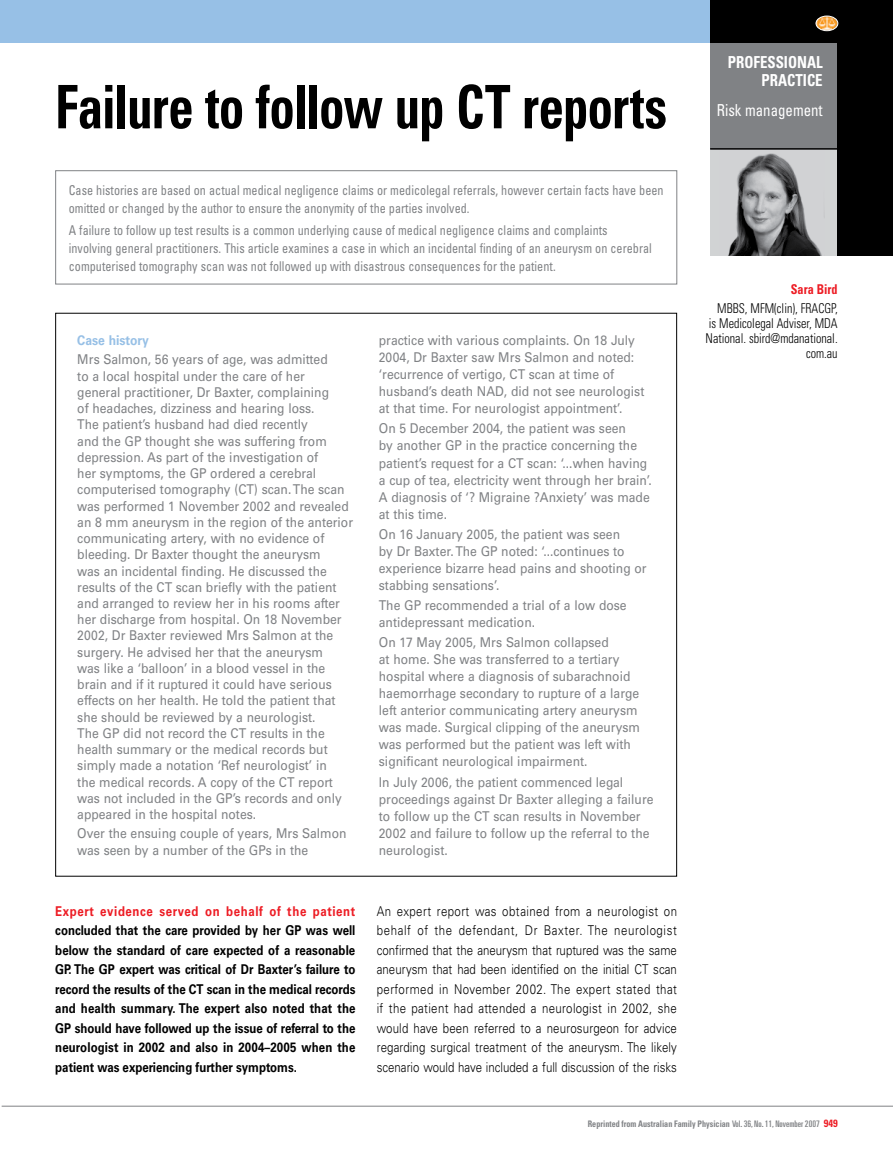
<style>
.page{position:relative;width:893px;height:1170px;background:#fff}
.page>*{position:absolute;margin:0;border:0;box-sizing:border-box;transform-origin:0 0}
.t1{font:700 condensed 60px "Univers LT";letter-spacing:-.02em;color:#000;scale:.85 1}
.t2{font:700 condensed 16.5px/18px "Univers LT";color:#fff;text-align:right;scale:.9 1}
.t3{font:condensed 16.5px "Univers LT";color:#fff;scale:.9 1}
.t4{font:13.5px/16.2px "Univers LT";color:#808285;scale:.9 1}
.t5{font:condensed 13.5px/18px "Univers LT";letter-spacing:.005em;color:#808285;scale:.9 1}
.t6{font:300 13.5px/19.5px "Univers LT";color:#000;text-align:justify;scale:.85 1}
.t7{font:700 13.5px/19.5px "Univers LT";color:#000;text-align:justify;scale:.85 1}
.t8{font:300 condensed 13.5px/15px "Univers LT";color:#000;text-align:right;scale:.9 1}
.t9{font:700 13.5px "Univers LT";letter-spacing:.055em;color:#ed1c24;scale:.85 1}
.t10{font:700 13.5px "Univers LT";color:#97c0e6;scale:.9 1}
.t11{font:700 condensed 13.5px "Univers LT";color:#ed1c24;scale:.9 1}
.t12{font:700 condensed 9px "Univers LT";color:#808285;scale:.9 1}
.s1{font-weight:400;font-stretch:ultra-condensed}
.s2{font-size:10.5px;color:#ed1c24}
</style>
<div class="page">
<div style="left:0;top:0;width:710px;height:43px;background:#97c0e6"></div>
<div style="left:710px;top:149px;width:128px;height:106px;background:#d1d3d4"></div>
<img style="left:728px;top:153px;width:94px;height:102px">
<div style="left:710px;top:43px;width:128px;height:106px;background:#808285"></div>
<hr style="left:710px;top:148px;width:128px;height:2px;background:#000">
<hr style="left:2px;top:1105px;width:891px;height:1px;background:#808285">
<div style="left:710px;top:0;width:183px;height:43px;background:#000"></div>
<div style="left:838px;top:0;width:55px;height:255px;background:#000"></div>
<svg style="left:815px;top:15px;width:24px;height:17px"></svg>
<img style="left:816px;top:16px;width:22px;height:15px">
<div style="left:816px;top:16px;width:22px;height:15px;border:1px solid #fff;border-radius:50%"></div>
<div style="left:55px;top:170px;width:622px;height:114px;border:1px solid #808285"></div>
<h1 class="t1" style="left:55px;top:70px;width:721px">Failure to follow up CT reports</h1>
<p class="t5" style="left:69px;top:181px;width:662px">Case histories are based on actual medical negligence claims or medicolegal referrals, however certain facts have been omitted or changed by the author to ensure the anonymity of the parties involved.</p>
<p class="t5" style="left:69px;top:221px;width:649px">A failure to follow up test results is a common underlying cause of medical negligence claims and complaints involving general practitioners. This article examines a case in which an incidental finding of an aneurysm on cerebral computerised tomography scan was not followed up with disastrous consequences for the patient.</p>
<p class="t10" style="left:77px;top:332px;width:81px">Case history</p>
<p class="t4" style="left:77px;top:351px;width:308px">Mrs Salmon, 56 years of age, was admitted<br>to a local hospital under the care of her<br>general practitioner, Dr Baxter, complaining<br>of headaches, dizziness and hearing loss.<br>The patient’s husband had died recently<br>and the GP thought she was suffering from depression. As part of the investigation of<br>her symptoms, the GP ordered a cerebral computerised tomography (CT) scan. The scan was performed 1 November 2002 and revealed an 8 mm aneurysm in the region of the anterior communicating artery, with no evidence of bleeding. Dr Baxter thought the aneurysm<br>was an incidental finding. He discussed the results of the CT scan briefly with the patient and arranged to review her in his rooms after her discharge from hospital. On 18 November 2002, Dr Baxter reviewed Mrs Salmon at the surgery. He advised her that the aneurysm<br>was like a ‘balloon’ in a blood vessel in the brain and if it ruptured it could have serious effects on her health. He told the patient that she should be reviewed by a neurologist.<br>The GP did not record the CT results in the health summary or the medical records but simply made a notation ‘Ref neurologist’ in<br>the medical records. A copy of the CT report was not included in the GP’s records and only appeared in the hospital notes.</p>
<p class="t4" style="left:77px;top:825px;width:301px">Over the ensuing couple of years, Mrs Salmon was seen by a number of the GPs in the</p>
<p class="t9" style="left:55px;top:902px;width:355px">Expert evidence served on behalf of the patient</p>
<p class="t7" style="left:55px;top:920px;width:355px">concluded that the care provided by her GP was well below the standard of care expected of a reasonable GP. The GP expert was critical of Dr Baxter’s failure to record the results of the CT scan in the medical records and health summary. The expert also noted that the GP should have followed up the issue of referral to the neurologist in 2002 and also in 2004–2005 when the patient was experiencing further symptoms.</p>
<p class="t4" style="left:379px;top:332px;width:296px;line-height:17px">practice with various complaints. On 18 July 2004, Dr Baxter saw Mrs Salmon and noted: ‘recurrence of vertigo, CT scan at time of husband’s death NAD, did not see neurologist at that time. For neurologist appointment’.</p>
<p class="t4" style="left:379px;top:420px;width:305px;line-height:17px">On 5 December 2004, the patient was seen<br>by another GP in the practice concerning the patient’s request for a CT scan: ‘...when having a cup of tea, electricity went through her brain’.<br>A diagnosis of ‘? Migraine ?Anxiety’ was made at this time.</p>
<p class="t4" style="left:379px;top:525px;width:299px;line-height:17px">On 16 January 2005, the patient was seen<br>by Dr Baxter. The GP noted: ‘...continues to experience bizarre head pains and shooting or stabbing sensations’.</p>
<p class="t4" style="left:379px;top:596px;width:277px;line-height:17px">The GP recommended a trial of a low dose antidepressant medication.</p>
<p class="t4" style="left:379px;top:634px;width:292px;line-height:17px">On 17 May 2005, Mrs Salmon collapsed<br>at home. She was transferred to a tertiary hospital where a diagnosis of subarachnoid haemorrhage secondary to rupture of a large left anterior communicating artery aneurysm was made. Surgical clipping of the aneurysm was performed but the patient was left with significant neurological impairment.</p>
<p class="t4" style="left:379px;top:773px;width:307px;line-height:17px">In July 2006, the patient commenced legal proceedings against Dr Baxter alleging a failure to follow up the CT scan results in November 2002 and failure to follow up the referral to the neurologist.</p>
<p class="t6" style="left:377px;top:900px;width:355px">An expert report was obtained from a neurologist on behalf of the defendant, Dr Baxter. The neurologist confirmed that the aneurysm that ruptured was the same aneurysm that had been identified on the initial CT scan performed in November 2002. The expert stated that if the patient had attended a neurologist in 2002, she would have been referred to a neurosurgeon for advice regarding surgical treatment of the aneurysm. The likely scenario would have included a full discussion of the risks</p>
<p class="t2" style="left:728px;top:53px;width:107px">PROFESSIONAL<br>PRACTICE</p>
<p class="t3" style="left:717px;top:100px;width:119px">Risk management</p>
<p class="t11" style="left:791px;top:280px;width:54px">Sara Bird</p>
<p class="t8" style="left:706px;top:300px;width:148px">MBBS, MFM(clin), FRACGP,<br>is Medicolegal Adviser, MDA<br>National. sbird@mdanational. com.au</p>
<p class="t12" style="left:588px;top:1118px;width:279px">Reprinted from Australian Family Physician <span class="s1">Vol. 36, No. 11, November 2007</span> <span class="s2">949</span></p>
</div>
